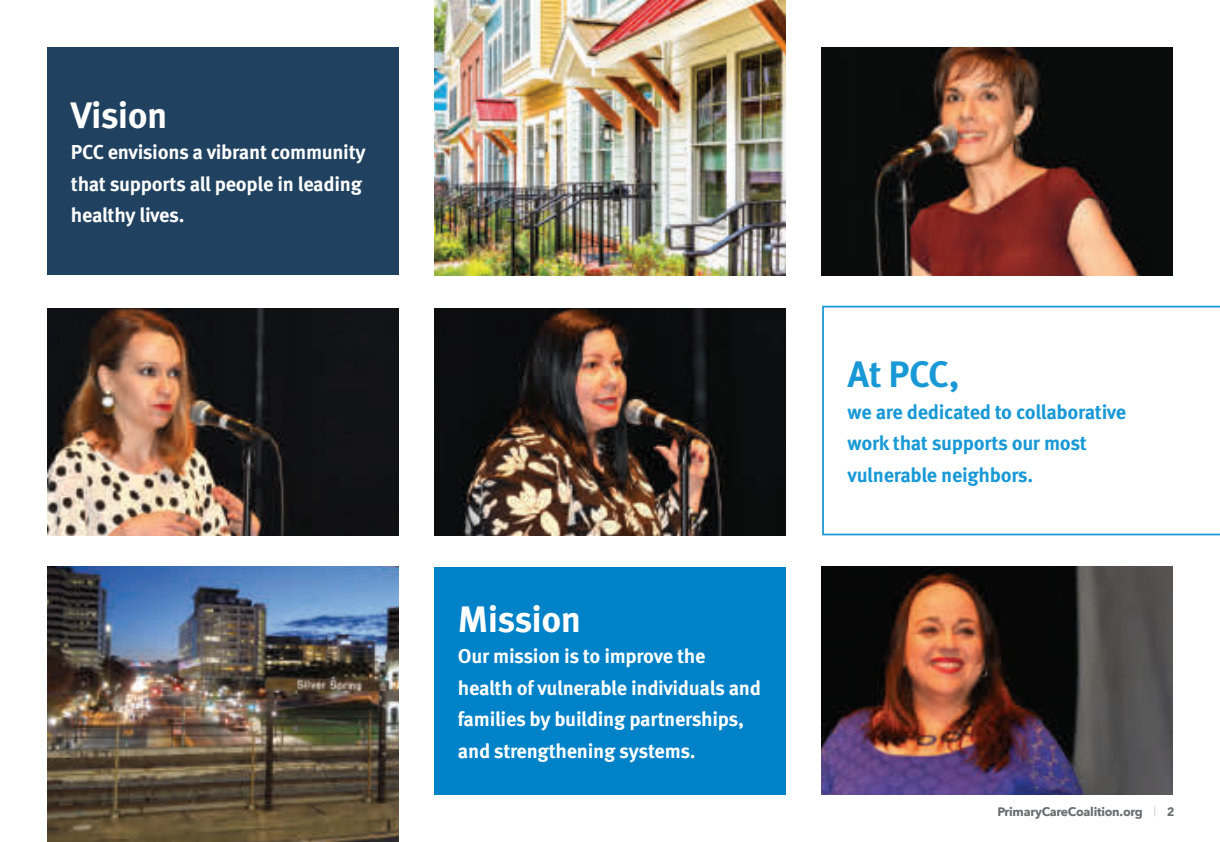
<style>
.page{position:relative;width:1220px;height:842px;background:#fff}
.page>*{position:absolute;margin:0;border:0;box-sizing:border-box;transform-origin:0 0}
.t1{font:700 36.75px "Meta Pro";letter-spacing:-.025em;color:#fff}
.t2{font:700 36.75px "Meta Pro";color:#1899d6}
.t3{font:700 20.12px/31.5px "Meta Pro";letter-spacing:-.015em;color:#fff}
.t4{font:700 20.12px/31.5px "Meta Pro";letter-spacing:-.015em;color:#1899d6}
.t5{font:700 12.25px "Avenir Next";letter-spacing:-.02em;color:#6c6d70}
.s1{font-family:"Avenir";font-weight:300;color:#bcbdc0}
.s2{font-family:"Avenir";font-weight:900}
</style>
<div class="page">
<div style="left:47px;top:47px;width:351px;height:228px;background:#204260"></div>
<img style="left:47px;top:308px;width:351px;height:227px">
<img style="left:47px;top:566px;width:351px;height:275px">
<img style="left:434px;top:0;width:351px;height:275px">
<img style="left:434px;top:308px;width:351px;height:227px">
<div style="left:434px;top:566px;width:351px;height:228px;background:#0082c8"></div>
<img style="left:821px;top:47px;width:351px;height:228px">
<img style="left:821px;top:566px;width:351px;height:228px">
<svg style="left:822px;top:305px;width:397px;height:230px"></svg>
<h1 class="t1" style="left:71px;top:86px;width:98px">Vision</h1>
<p class="t3" style="left:71px;top:135px;width:296px">PCC envisions a vibrant community that supports all people in leading healthy lives.</p>
<h1 class="t1" style="left:458px;top:589px;width:125px">Mission</h1>
<p class="t3" style="left:458px;top:638px;width:304px">Our mission is to improve the health of vulnerable individuals and families by building partnerships, and strengthening systems.</p>
<h1 class="t2" style="left:847px;top:345px;width:114px">At PCC,</h1>
<p class="t4" style="left:847px;top:394px;width:280px">we are dedicated to collaborative work that supports our most vulnerable neighbors.</p>
<p class="t5" style="left:997px;top:800px;width:178px">PrimaryCareCoalition.org <span class="s1">|</span> <span class="s2">2</span></p>
</div>
